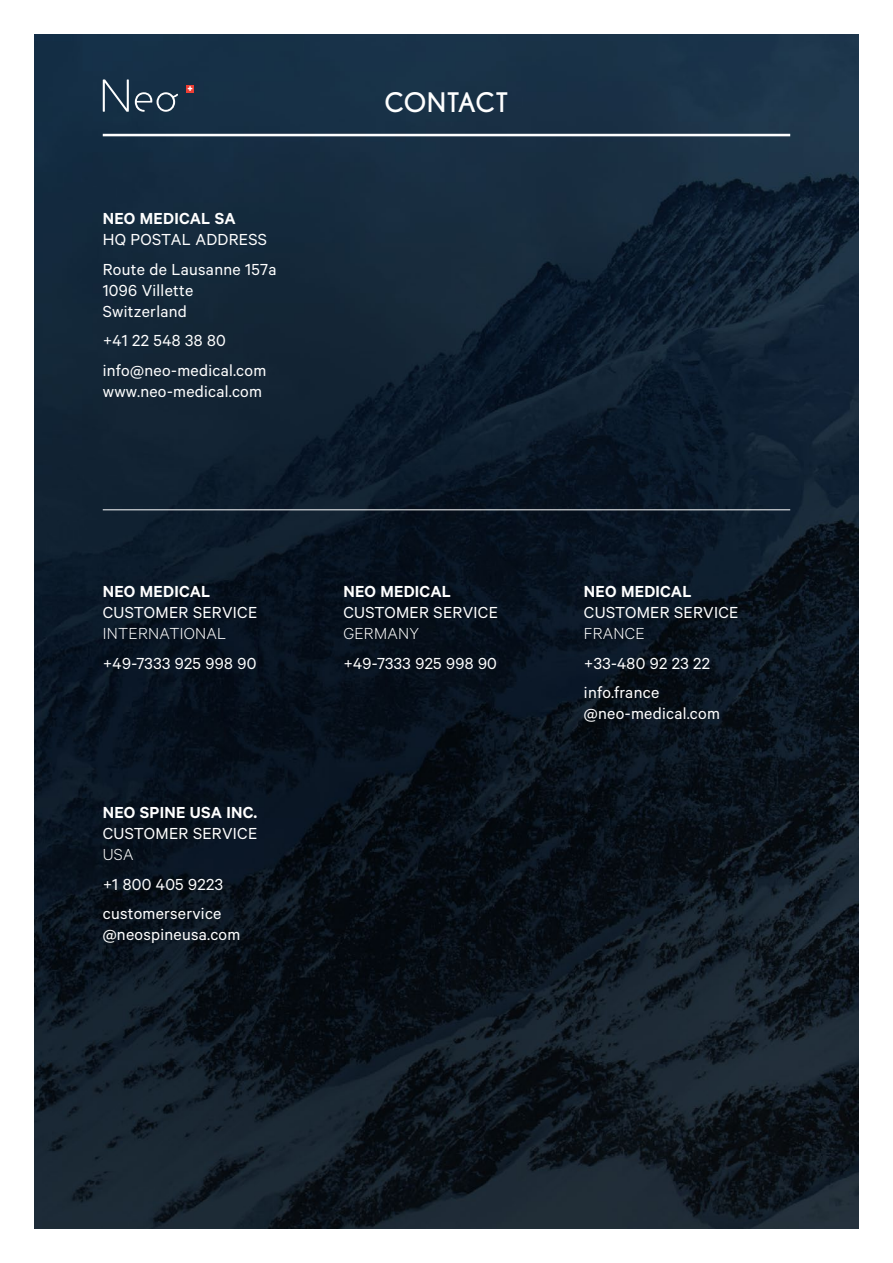
<style>
.page{position:relative;width:893px;height:1263px;background:#fff}
.page>*{position:absolute;margin:0;border:0;box-sizing:border-box;transform-origin:0 0}
.t1{font:27px "Nobel";color:#fff}
.t2{font:18px/29.5px "Calibre";letter-spacing:.015em;color:#fff}
.t3{font:600 18px "Calibre";letter-spacing:.015em;color:#fff}
.t4{font:300 18px "Calibre";letter-spacing:.015em;color:#fff}
</style>
<div class="page">
<img style="left:34px;top:34px;width:825px;height:1195px">
<svg style="left:103px;top:79px;width:26px;height:33px"></svg>
<svg style="left:186px;top:85px;width:8px;height:7px"></svg>
<svg style="left:188px;top:86px;width:4px;height:5px"></svg>
<svg style="left:135px;top:92px;width:43px;height:20px"></svg>
<hr style="left:103px;top:134px;width:687px;height:2px;background:#fff">
<hr style="left:103px;top:509px;width:687px;height:1px;background:#fff">
<p class="t3" style="left:103px;top:208px;width:134px">NEO MEDICAL SA</p>
<p class="t2" style="left:103px;top:224px;width:175px">HQ POSTAL ADDRESS<br>Route de Lausanne 157a</p>
<p class="t2" style="left:103px;top:279px;width:92px;line-height:21px">1096 Villette<br>Switzerland</p>
<p class="t2" style="left:103px;top:325px;width:165px">+41 22 548 38 80 info@neo-medical.com</p>
<p class="t2" style="left:103px;top:376px;width:161px">www.neo-medical.com</p>
<h1 class="t1" style="left:384px;top:86px;width:126px">CONTACT</h1>
<p class="t3" style="left:103px;top:581px;width:109px">NEO MEDICAL</p>
<p class="t2" style="left:103px;top:597px;width:156px">CUSTOMER SERVICE</p>
<p class="t4" style="left:103px;top:623px;width:125px">INTERNATIONAL</p>
<p class="t2" style="left:103px;top:648px;width:155px">+49-7333 925 998 90</p>
<p class="t3" style="left:103px;top:802px;width:156px">NEO SPINE USA INC.</p>
<p class="t2" style="left:103px;top:818px;width:156px">CUSTOMER SERVICE</p>
<p class="t4" style="left:103px;top:844px;width:32px">USA</p>
<p class="t2" style="left:103px;top:869px;width:122px">+1 800 405 9223 customerservice</p>
<p class="t2" style="left:103px;top:919px;width:139px">@neospineusa.com</p>
<p class="t3" style="left:343px;top:581px;width:109px">NEO MEDICAL</p>
<p class="t2" style="left:343px;top:597px;width:156px">CUSTOMER SERVICE</p>
<p class="t4" style="left:343px;top:623px;width:77px">GERMANY</p>
<p class="t2" style="left:343px;top:648px;width:155px">+49-7333 925 998 90</p>
<p class="t3" style="left:584px;top:581px;width:109px">NEO MEDICAL</p>
<p class="t2" style="left:584px;top:597px;width:156px">CUSTOMER SERVICE</p>
<p class="t4" style="left:584px;top:623px;width:62px">FRANCE</p>
<p class="t2" style="left:584px;top:648px;width:128px">+33-480 92 23 22 info.france</p>
<p class="t2" style="left:584px;top:698px;width:137px">@neo-medical.com</p>
</div>
